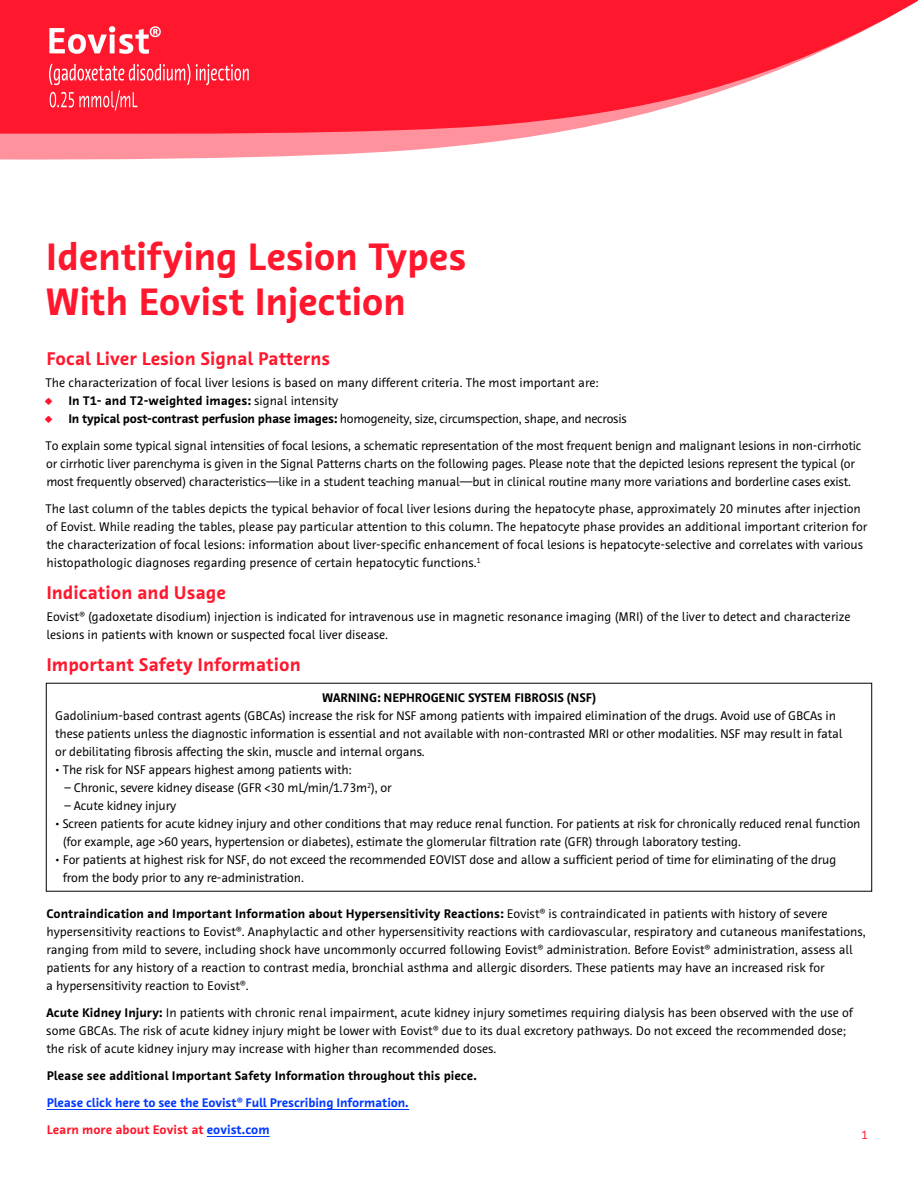
<style>
.page{position:relative;width:918px;height:1188px;background:#fff}
.page>*{position:absolute;margin:0;border:0;box-sizing:border-box;transform-origin:0 0}
._26_28_Pt_-_SAL_Hea{font:700 39px/45px "Bayer Sans";letter-spacing:-.01em;color:#ff172d}
._12_5_15_Head__2_FW{font:700 18.75px "Bayer Sans";color:#ff172d}
._8_5_12_Pt_-_SAL_Cop{font:12.75px/18px "Bayer Sans";color:#000}
._9_5_15_Pt_-_SAL_Bul{font:12.75px "Bayer Sans";letter-spacing:-.02em;color:#000}
._9_5_15_Pt_-_SAL_Hea{font:700 12.75px "Bayer Sans";color:#000}
._9_5_15_Pt_-_SAL_Hea-2{font:700 12.75px "Bayer Sans";letter-spacing:-.01em;color:#0039ff}
._9_5_15_Pt_-_SAL_Bul-2{font:700 12.75px "Bayer Sans";color:#000}
._9_5_15_Pt_-_SAL_Hea-3{font:700 12.75px "Bayer Sans";color:#ff172d}
.t1{font:12px "Bayer Sans";color:#ff172d}
.s1{font-weight:400}
.s2{font-weight:700}
.s3{color:#0039ff}
</style>
<div class="page">
<svg style="left:0;top:135px;width:540px;height:25px;fill:#ff929d"></svg>
<svg style="left:0;top:0;width:918px;height:135px;fill:#ff172d"></svg>
<svg style="left:49px;top:26px;width:117px;height:28px"></svg>
<svg style="left:49px;top:64px;width:205px;height:47px;background:#ff374a"></svg>
<hr style="left:47px;top:1109px;width:362px;height:1px;background:#0039ff">
<hr style="left:207px;top:1136px;width:63px;height:1px;background:#0039ff">
<p class="_26_28_Pt_-_SAL_Hea" style="left:45px;top:234px;width:423px">Identifying Lesion Types<br>With Eovist Injection</p>
<p class="_12_5_15_Head__2_FW" style="left:46px;top:346px;width:285px">Focal Liver Lesion Signal Patterns</p>
<p class="_8_5_12_Pt_-_SAL_Cop" style="left:46px;top:374px;width:555px">The characterization of focal liver lesions is based on many different criteria. The most important are:</p>
<p class="_9_5_15_Pt_-_SAL_Bul-2" style="left:68px;top:392px;width:271px">In T1- and T2-weighted images: <span class="s1">signal intensity</span></p>
<p class="_9_5_15_Pt_-_SAL_Bul" style="left:68px;top:411px;width:560px"><span class="s2">In typical post-contrast perfusion phase images:</span> homogeneity, size, circumspection, shape, and necrosis</p>
<p class="_8_5_12_Pt_-_SAL_Cop" style="left:46px;top:437px;width:817px">To explain some typical signal intensities of focal lesions, a schematic representation of the most frequent benign and malignant lesions in non-cirrhotic or cirrhotic liver parenchyma is given in the Signal Patterns charts on the following pages. Please note that the depicted lesions represent the typical (or most frequently observed) characteristics—like in a student teaching manual—but in clinical routine many more variations and borderline cases exist.</p>
<p class="_8_5_12_Pt_-_SAL_Cop" style="left:46px;top:500px;width:823px">The last column of the tables depicts the typical behavior of focal liver lesions during the hepatocyte phase, approximately 20 minutes after injection of Eovist. While reading the tables, please pay particular attention to this column. The hepatocyte phase provides an additional important criterion for the characterization of focal lesions: information about liver-specific enhancement of focal lesions is hepatocyte-selective and correlates with various histopathologic diagnoses regarding presence of certain hepatocytic functions.<sup>1</sup></p>
<p class="_12_5_15_Head__2_FW" style="left:46px;top:580px;width:181px">Indication and Usage</p>
<p class="_8_5_12_Pt_-_SAL_Cop" style="left:46px;top:608px;width:805px">Eovist® (gadoxetate disodium) injection is indicated for intravenous use in magnetic resonance imaging (MRI) of the liver to detect and characterize lesions in patients with known or suspected focal liver disease.</p>
<p class="_12_5_15_Head__2_FW" style="left:46px;top:652px;width:256px">Important Safety Information</p>
<p class="_8_5_12_Pt_-_SAL_Cop" style="left:55px;top:689px;width:789px;text-indent:267px"><span class="s2">WARNING: NEPHROGENIC SYSTEM FIBROSIS (NSF)<br></span>Gadolinium-based contrast agents (GBCAs) increase the risk for NSF among patients with impaired elimination of the drugs. Avoid use of GBCAs in these patients unless the diagnostic information is essential and not available with non-contrasted MRI or other modalities. NSF may result in fatal or debilitating fibrosis affecting the skin, muscle and internal organs.</p>
<p class="_8_5_12_Pt_-_SAL_Cop" style="left:55px;top:761px;width:298px">• The risk for NSF appears highest among patients with:</p>
<p class="_8_5_12_Pt_-_SAL_Cop" style="left:64px;top:779px;width:329px">– Chronic, severe kidney disease (GFR &lt;30 mL/min/1.73m<sup>2</sup>), or</p>
<p class="_8_5_12_Pt_-_SAL_Cop" style="left:64px;top:797px;width:113px">– Acute kidney injury</p>
<p class="_8_5_12_Pt_-_SAL_Cop" style="left:63px;top:815px;width:799px;text-indent:-8px">• Screen patients for acute kidney injury and other conditions that may reduce renal function. For patients at risk for chronically reduced renal function (for example, age &gt;60 years, hypertension or diabetes), estimate the glomerular filtration rate (GFR) through laboratory testing.</p>
<p class="_8_5_12_Pt_-_SAL_Cop" style="left:63px;top:851px;width:775px;text-indent:-8px">• For patients at highest risk for NSF, do not exceed the recommended EOVIST dose and allow a sufficient period of time for eliminating of the drug from the body prior to any re-administration.</p>
<p class="_8_5_12_Pt_-_SAL_Cop" style="left:46px;top:905px;width:821px"><span class="s2">Contraindication and Important Information about Hypersensitivity Reactions:</span> Eovist® is contraindicated in patients with history of severe hypersensitivity reactions to Eovist®. Anaphylactic and other hypersensitivity reactions with cardiovascular, respiratory and cutaneous manifestations, ranging from mild to severe, including shock have uncommonly occurred following Eovist® administration. Before Eovist® administration, assess all patients for any history of a reaction to contrast media, bronchial asthma and allergic disorders. These patients may have an increased risk for<br>a hypersensitivity reaction to Eovist®.</p>
<p class="_8_5_12_Pt_-_SAL_Cop" style="left:46px;top:1004px;width:808px"><span class="s2">Acute Kidney Injury:</span> In patients with chronic renal impairment, acute kidney injury sometimes requiring dialysis has been observed with the use of some GBCAs. The risk of acute kidney injury might be lower with Eovist® due to its dual excretory pathways. Do not exceed the recommended dose; the risk of acute kidney injury may increase with higher than recommended doses.</p>
<p class="_9_5_15_Pt_-_SAL_Hea" style="left:47px;top:1067px;width:432px">Please see additional Important Safety Information throughout this piece.</p>
<p class="_9_5_15_Pt_-_SAL_Hea-2" style="left:47px;top:1094px;width:364px">Please click here to see the Eovist® Full Prescribing Information.</p>
<p class="_9_5_15_Pt_-_SAL_Hea-3" style="left:47px;top:1121px;width:225px">Learn more about Eovist at <span class="s3">eovist.com</span></p>
<p class="t1" style="left:861px;top:1127px;width:8px">1</p>
</div>
